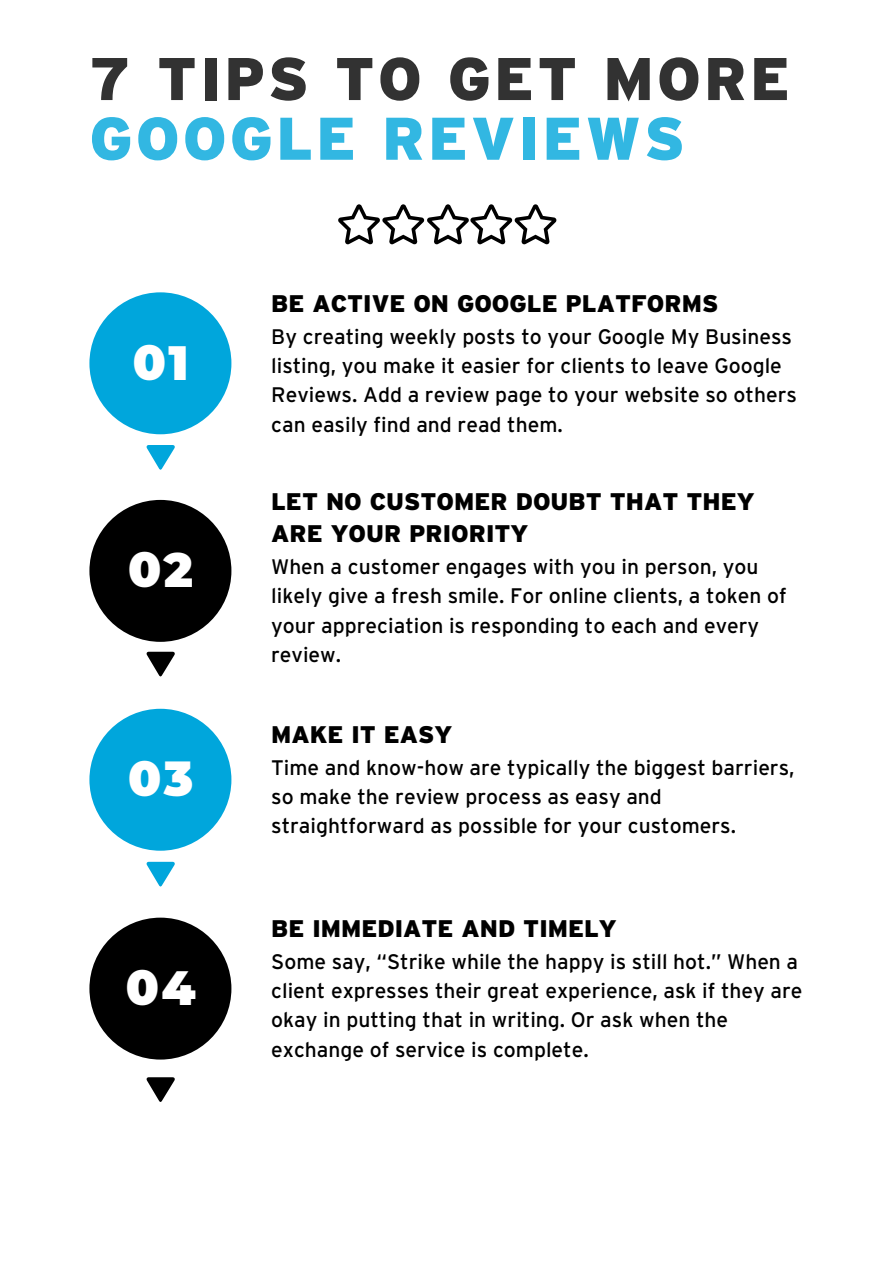
<style>
.page{position:relative;width:894px;height:1264px;background:#fff}
.page>*{position:absolute;margin:0;border:0;box-sizing:border-box;transform-origin:0 0}
.t1{font:900 60px "Interstate";letter-spacing:.05em;color:#000}
.t2{font:900 60px "Interstate";letter-spacing:.05em;color:#00a6dc}
.t3{font:900 48px "Montserrat";letter-spacing:.05em;color:#fff}
.t4{font:900 24px/32.7px "Interstate";color:#000}
.t5{font:21px/29.2px "Interstate";color:#000}
</style>
<div class="page">
<div style="left:89px;top:292px;width:142px;height:142px;background:#00a6dc;border-radius:50%"></div>
<div style="left:89px;top:500px;width:142px;height:142px;background:#000;border-radius:50%"></div>
<div style="left:89px;top:708px;width:142px;height:142px;background:#00a6dc;border-radius:50%"></div>
<div style="left:89px;top:917px;width:142px;height:142px;background:#000;border-radius:50%"></div>
<svg style="left:146px;top:445px;width:29px;height:24px"></svg>
<svg style="left:146px;top:861px;width:29px;height:25px"></svg>
<svg style="left:146px;top:651px;width:29px;height:25px"></svg>
<svg style="left:146px;top:1077px;width:29px;height:24px"></svg>
<svg style="left:338px;top:204px;width:218px;height:40px"></svg>
<h1 class="t1" style="left:89px;top:45px;width:702px">7 TIPS TO GET MORE</h1>
<h1 class="t2" style="left:89px;top:104px;width:596px">GOOGLE REVIEWS</h1>
<p class="t3" style="left:133px;top:333px;width:57px">01</p>
<p class="t3" style="left:128px;top:540px;width:66px">02</p>
<p class="t3" style="left:128px;top:749px;width:67px">03</p>
<p class="t3" style="left:126px;top:958px;width:71px">04</p>
<p class="t4" style="left:271px;top:287px;width:448px">BE ACTIVE ON GOOGLE PLATFORMS</p>
<p class="t5" style="left:271px;top:321px;width:527px">By creating weekly posts to your Google My Business listing, you make it easier for clients to leave Google Reviews. Add a review page to your website so others can easily find and read them.</p>
<p class="t4" style="left:271px;top:484px;width:485px">LET NO CUSTOMER DOUBT THAT THEY<br>ARE YOUR PRIORITY</p>
<p class="t5" style="left:271px;top:552px;width:517px">When a customer engages with you in person, you likely give a fresh smile. For online clients, a token of your appreciation is responding to each and every review.</p>
<p class="t4" style="left:271px;top:718px;width:183px">MAKE IT EASY</p>
<p class="t5" style="left:271px;top:752px;width:524px">Time and know-how are typically the biggest barriers, so make the review process as easy and straightforward as possible for your customers.</p>
<p class="t4" style="left:271px;top:912px;width:347px">BE IMMEDIATE AND TIMELY</p>
<p class="t5" style="left:271px;top:946px;width:532px">Some say, “Strike while the happy is still hot.” When a client expresses their great experience, ask if they are okay in putting that in writing. Or ask when the exchange of service is complete.</p>
</div>
